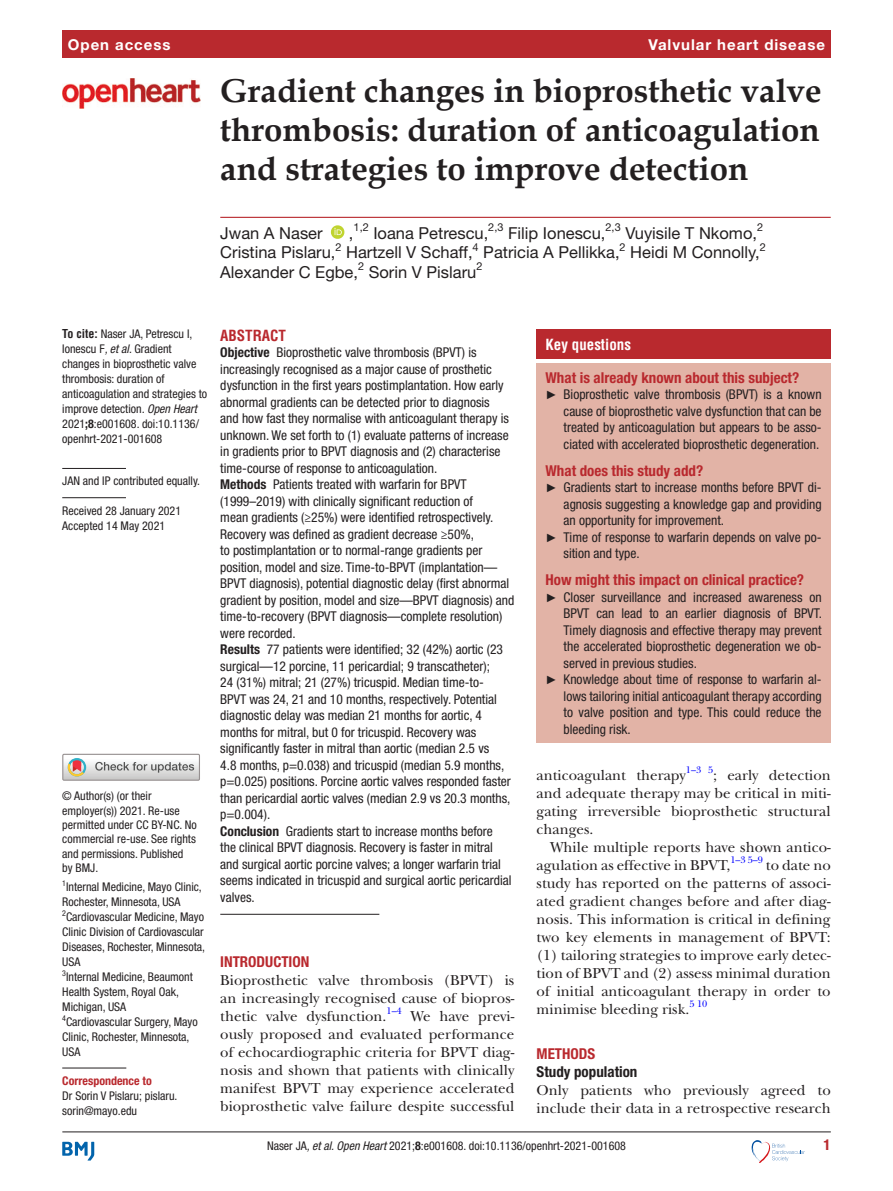
<style>
.page{position:relative;width:893px;height:1191px;background:#fff}
.page>*{position:absolute;margin:0;border:0;box-sizing:border-box;transform-origin:0 0}
.t1{font:700 33px/39px "Book Antiqua";color:#231f20;text-align:justify}
.t2{font:16.5px/19.5px "Helvetica Neue LT Std";color:#231f20}
.t3{font:15px/18px "New Baskerville";color:#231f20;text-align:justify}
.t4{font:700 condensed 15px "Helvetica Neue LT Std";color:#b9292e}
.t5{font:700 15px "Helvetica Neue LT Std";letter-spacing:.065em;color:#fff}
.t6{font:700 condensed 15px "Helvetica Neue LT Std";color:#231f20}
.t7{font:700 condensed 15px "Helvetica";color:#fff}
.t8{font:700 condensed 15px "Helvetica";color:#b9292e}
.t9{font:condensed 13.5px/16.5px "Helvetica Neue LT Std";color:#231f20}
.t10{font:condensed 12px/15px "Helvetica Neue LT Std";color:#231f20}
.t11{font:700 condensed 12px "Helvetica Neue LT Std";color:#b9292e}
.t12{font:9.9px "New Baskerville";color:#00f}
.s1{font-family:"Helvetica LT Std";font-weight:700}
.s2{font-style:italic}
.s3{font-weight:700}
.s4{font-family:"Arial";font-stretch:normal;font-size:12px}
</style>
<div class="page">
<div style="left:62px;top:31px;width:769px;height:27px;background:#b9292e"></div>
<hr style="left:62px;top:1131px;width:769px;height:1px;background:#231f20">
<svg style="left:752px;top:1140px;width:53px;height:23px"></svg>
<svg style="left:62px;top:1141px;width:32px;height:19px"></svg>
<hr style="left:62px;top:468px;width:64px;height:1px;background:#231f20">
<hr style="left:62px;top:497px;width:64px;height:1px;background:#231f20">
<hr style="left:62px;top:1067px;width:64px;height:1px;background:#231f20">
<hr style="left:220px;top:217px;width:611px;height:1px;background:#b9292e">
<svg style="left:331px;top:225px;width:13px;height:14px"></svg>
<div style="left:62px;top:753px;width:138px;height:27px;border:1px solid #969090"></div>
<svg style="left:63px;top:754px;width:136px;height:26px"></svg>
<img style="left:62px;top:78px;width:138px;height:30px">
<hr style="left:220px;top:914px;width:159px;height:1px;background:#231f20">
<div style="left:537px;top:329px;width:294px;height:30px;background:#b9292e"></div>
<div style="left:537px;top:363px;width:294px;height:380px;background:#e2b3a6"></div>
<p class="t5" style="left:68px;top:35px;width:104px">Open access</p>
<p class="t5" style="left:648px;top:35px;width:178px">Valvular heart disease</p>
<h1 class="t1" style="left:220px;top:71px;width:603px">Gradient changes in bioprosthetic valve thrombosis: duration of anticoagulation and strategies to improve detection</h1>
<p class="t2" style="left:220px;top:223px;width:104px">Jwan A Naser</p>
<p class="t2" style="left:220px;top:223px;width:547px;text-indent:129px">,<sup>1,2</sup> Ioana Petrescu,<sup>2,3</sup> Filip Ionescu,<sup>2,3</sup> Vuyisile T Nkomo,<sup>2<br></sup>Cristina Pislaru,<sup>2</sup> Hartzell V Schaff,<sup>4</sup> Patricia A Pellikka,<sup>2</sup> Heidi M Connolly,<sup>2<br></sup>Alexander C Egbe,<sup>2</sup> Sorin V Pislaru<sup>2</sup></p>
<p class="t10" style="left:62px;top:326px;width:146px"><span class="s1">To cite:</span> Naser JA, Petrescu I,<br>Ionescu F<span class="s2">, et al</span>. Gradient changes in bioprosthetic valve thrombosis: duration of anticoagulation and strategies to improve detection<span class="s2">. Open Heart<br></span>2021<span class="s3">;8</span>:e001608. doi:10.1136/ openhrt-2021-001608</p>
<p class="t10" style="left:62px;top:473px;width:139px">JAN and IP contributed equally.</p>
<p class="t10" style="left:62px;top:503px;width:120px">Received 28 January 2021<br>Accepted 14 May 2021</p>
<p class="t10" style="left:62px;top:788px;width:136px;line-height:14.4px">© Author(s) (or their employer(s)) 2021. Re-use permitted under CC BY-NC. No commercial re-use. See rights and permissions. Published by BMJ.</p>
<p class="t10" style="left:62px;top:879px;width:144px"><sup>1</sup>Internal Medicine, Mayo Clinic,<br>Rochester, Minnesota, USA<br><sup>2</sup>Cardiovascular Medicine, Mayo<br>Clinic Division of Cardiovascular<br>Diseases, Rochester, Minnesota,<br>USA<br><sup>3</sup>Internal Medicine, Beaumont<br>Health System, Royal Oak,<br>Michigan, USA<br><sup>4</sup>Cardiovascular Surgery, Mayo<br>Clinic, Rochester, Minnesota,<br>USA</p>
<p class="t11" style="left:62px;top:1073px;width:91px">Correspondence to</p>
<p class="t10" style="left:62px;top:1088px;width:117px">Dr Sorin V Pislaru; pislaru. sorin@mayo.edu</p>
<p class="t8" style="left:220px;top:326px;width:67px">ABSTRACT</p>
<p class="t9" style="left:220px;top:344px;width:296px"><span class="s3">Objective</span> Bioprosthetic valve thrombosis (BPVT) is increasingly recognised as a major cause of prosthetic dysfunction in the first years postimplantation. How early abnormal gradients can be detected prior to diagnosis<br>and how fast they normalise with anticoagulant therapy is unknown. We set forth to (1) evaluate patterns of increase in gradients prior to BPVT diagnosis and (2) characterise time-course of response to anticoagulation.<br><span class="s3">Methods</span> Patients treated with warfarin for BPVT (1999–2019) with clinically significant reduction of<br>mean gradients (≥25%) were identified retrospectively.<br>Recovery was defined as gradient decrease ≥50%,<br>to postimplantation or to normal-range gradients per position, model and size. Time-to-BPVT (implantation— BPVT diagnosis), potential diagnostic delay (first abnormal gradient by position, model and size—BPVT diagnosis) and time-to-recovery (BPVT diagnosis—complete resolution) were recorded.<br><span class="s3">Results</span> 77 patients were identified; 32 (42%) aortic (23 surgical—12 porcine, 11 pericardial; 9 transcatheter);<br>24 (31%) mitral; 21 (27%) tricuspid. Median time-to-<br>BPVT was 24, 21 and 10 months, respectively. Potential diagnostic delay was median 21 months for aortic, 4 months for mitral, but 0 for tricuspid. Recovery was significantly faster in mitral than aortic (median 2.5 vs<br>4.8 months, p=0.038) and tricuspid (median 5.9 months, p=0.025) positions. Porcine aortic valves responded faster than pericardial aortic valves (median 2.9 vs 20.3 months, p=0.004).<br><span class="s3">Conclusion</span> Gradients start to increase months before<br>the clinical BPVT diagnosis. Recovery is faster in mitral and surgical aortic porcine valves; a longer warfarin trial seems indicated in tricuspid and surgical aortic pericardial valves.</p>
<p class="t4" style="left:220px;top:952px;width:91px">INTRODUCTION</p>
<p class="t3" style="left:220px;top:971px;width:296px">Bioprosthetic valve thrombosis (BPVT) is an increasingly recognised cause of biopros&shy;thetic valve dysfunction.</p>
<p class="t12" style="left:386px;top:1005px;width:17px">1–4</p>
<p class="t3" style="left:220px;top:1007px;width:296px;text-indent:190px">We have previ&shy;ously proposed and evaluated performance of echocardiographic criteria for BPVT diag&shy;nosis and shown that patients with clinically manifest BPVT may experience accelerated bioprosthetic valve failure despite successful</p>
<p class="t7" style="left:546px;top:335px;width:87px">Key questions</p>
<p class="t4" style="left:546px;top:368px;width:255px">What is already known about this subject?</p>
<p class="t9" style="left:564px;top:386px;width:260px;text-align:justify;text-indent:-18px"><span class="s4">►</span> Bioprosthetic valve thrombosis (BPVT) is a known cause of bioprosthetic valve dysfunction that can be treated by anticoagulation but appears to be asso&shy;ciated with accelerated bioprosthetic degeneration.</p>
<p class="t4" style="left:546px;top:461px;width:159px">What does this study add?</p>
<p class="t9" style="left:546px;top:479px;width:277px"><span class="s4">►</span> Gradients start to increase months before BPVT di-</p>
<p class="t9" style="left:564px;top:495px;width:259px">agnosis suggesting a knowledge gap and providing</p>
<p class="t9" style="left:564px;top:512px;width:162px">an opportunity for improvement.</p>
<p class="t9" style="left:546px;top:528px;width:277px"><span class="s4">►</span> Time of response to warfarin depends on valve po-</p>
<p class="t9" style="left:564px;top:545px;width:78px">sition and type.</p>
<p class="t4" style="left:546px;top:571px;width:260px">How might this impact on clinical practice?</p>
<p class="t9" style="left:546px;top:588px;width:278px"><span class="s4">►</span> Closer surveillance and increased awareness on</p>
<p class="t9" style="left:564px;top:605px;width:260px">BPVT can lead to an earlier diagnosis of BPVT.</p>
<p class="t9" style="left:564px;top:621px;width:259px">Timely diagnosis and effective therapy may prevent</p>
<p class="t9" style="left:564px;top:638px;width:259px">the accelerated bioprosthetic degeneration we ob-</p>
<p class="t9" style="left:564px;top:654px;width:135px">served in previous studies.</p>
<p class="t9" style="left:546px;top:671px;width:278px"><span class="s4">►</span> Knowledge about time of response to warfarin al-</p>
<p class="t9" style="left:564px;top:687px;width:259px">lows tailoring initial anticoagulant therapy according</p>
<p class="t9" style="left:564px;top:704px;width:259px">to valve position and type. This could reduce the</p>
<p class="t9" style="left:564px;top:720px;width:69px">bleeding risk.</p>
<p class="t3" style="left:537px;top:766px;width:151px">anticoagulant therapy</p>
<p class="t12" style="left:686px;top:764px;width:29px">1–3 5</p>
<p class="t3" style="left:537px;top:766px;width:296px;text-indent:177px">; early detection and adequate therapy may be critical in miti&shy;gating irreversible bioprosthetic structural changes.</p>
<p class="t3" style="left:537px;top:838px;width:296px;text-indent:14px">While multiple reports have shown antico&shy;agulation as effective in BPVT,<sup>1–3</sup> <sup>5–9</sup> to date no study has reported on the patterns of associ&shy;ated gradient changes before and after diag&shy;nosis. This information is critical in defining two key elements in management of BPVT: (1) tailoring strategies to improve early detec&shy;tion of BPVT and (2) assess minimal duration of initial anticoagulant therapy in order to minimise bleeding risk.</p>
<p class="t12" style="left:689px;top:998px;width:20px">5 10</p>
<p class="t4" style="left:537px;top:1044px;width:60px">METHODS</p>
<p class="t6" style="left:537px;top:1062px;width:102px">Study population</p>
<p class="t3" style="left:537px;top:1081px;width:296px">Only patients who previously agreed to include their data in a retrospective research</p>
<p class="t10" style="left:267px;top:1138px;width:360px">Naser JA<span class="s2">, et al. Open Heart</span> 2021;<span class="s3">8</span>:e001608. doi:10.1136/openhrt-2021-001608</p>
<p class="t4" style="left:824px;top:1135px;width:9px">1</p>
</div>
